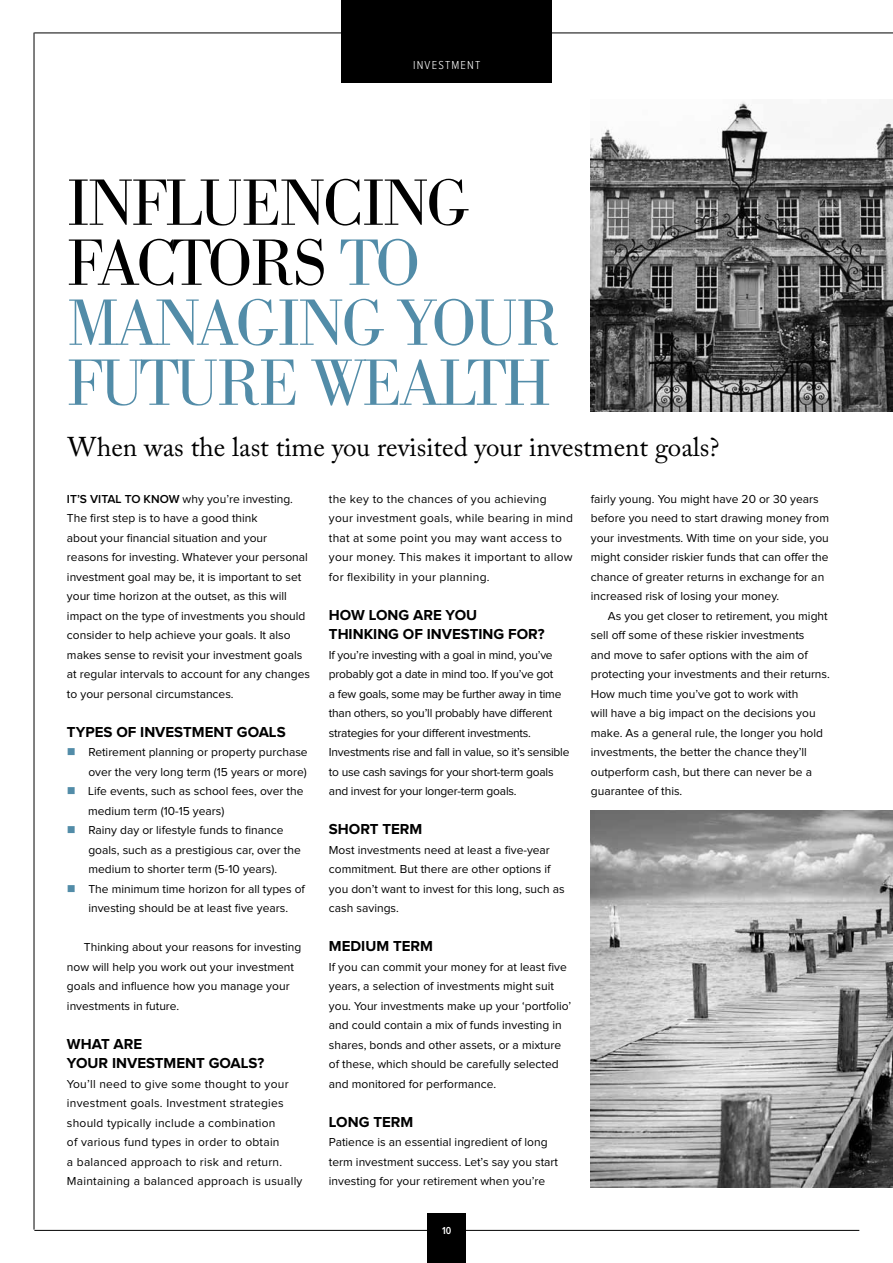
<style>
.page{position:relative;width:893px;height:1263px;background:#fff}
.page>*{position:absolute;margin:0;border:0;box-sizing:border-box;transform-origin:0 0}
.t1{font:300 64.2px/60px "Bodoni BE";letter-spacing:-.03em;color:#000}
.t2{font:300 64.2px/60px "Bodoni BE";letter-spacing:-.04em;color:#528ca8;text-align:right}
.t3{font:27px "Adobe Caslon Pro";color:#000}
.t4{font:700 15px/19.5px "Proxima Nova";color:#000}
.t5{font:12px/19.5px "Proxima Nova";color:#000}
.t6{font:12px/19.5px "Proxima Nova";letter-spacing:.02em;color:#000}
.t7{font:12px/19.5px "Proxima Nova";letter-spacing:-.02em;color:#000}
.t8{font:600 12px "Proxima Nova";color:#000}
.t9{font:300 12px "Proxima Nova Cond";letter-spacing:.1em;color:#fff}
.t10{font:600 10.5px "Proxima Nova Cond";color:#fff}
.s1{color:#528ca8}
</style>
<div class="page">
<img style="left:591px;top:810px;width:302px;height:377px">
<img style="left:591px;top:101px;width:302px;height:310px">
<hr style="left:34px;top:33px;width:859px;height:1px;background:#000">
<hr style="left:34px;top:1230px;width:825px;height:1px;background:#000">
<div style="left:427px;top:1213px;width:39px;height:50px;background:#000"></div>
<div style="left:341px;top:0;width:211px;height:82px;background:#000"></div>
<hr style="left:34px;top:33px;width:1px;height:1196px;background:#000">
<p class="t9" style="left:413px;top:59px;width:69px">INVESTMENT</p>
<h1 class="t1" style="left:67px;top:175px;width:404px">INFLUENCING<br>FACTORS <span class="s1">TO<br>MANA</span></h1>
<h1 class="t2" style="left:67px;top:295px;width:494px">GING YOUR<br>FUTURE WEALTH</h1>
<h2 class="t3" style="left:68px;top:431px;width:653px">When was the last time you revisited your investment goals?</h2>
<p class="t8" style="left:67px;top:493px;width:31px">IT’S VITAL</p>
<p class="t8" style="left:125px;top:493px;width:29px">TO KNOW</p>
<p class="t5" style="left:67px;top:489px;width:245px;text-indent:116px">why you’re investing.<br>The first step is to have a good think<br>about your financial situation and your reasons for investing. Whatever your personal investment goal may be, it is important to set your time horizon at the outset, as this will impact on the type of investments you should consider to help achieve your goals. It also makes sense to revisit your investment goals at regular intervals to account for any changes to your personal circumstances.</p>
<p class="t4" style="left:67px;top:722px;width:220px">TYPES OF INVESTMENT GOALS</p>
<p class="t5" style="left:67px;top:743px;width:242px;text-align:right"><span class="s1">■</span> Retirement planning or property purchase over the very long term (15 years or more)</p>
<p class="t5" style="left:88px;top:782px;width:217px;text-indent:-21px"><span class="s1">■</span> Life events, such as school fees, over the medium term (10-15 years)</p>
<p class="t5" style="left:88px;top:821px;width:214px;text-indent:-21px"><span class="s1">■</span> Rainy day or lifestyle funds to finance goals, such as a prestigious car, over the medium to shorter term (5-10 years).</p>
<p class="t5" style="left:67px;top:879px;width:239px;text-align:center"><span class="s1">■</span> The minimum time horizon for all types of investing should be at least five years.</p>
<p class="t5" style="left:67px;top:938px;width:236px;text-indent:17px">Thinking about your reasons for investing now will help you work out your investment goals and influence how you manage your investments in future.</p>
<p class="t4" style="left:67px;top:1034px;width:199px">WHAT ARE<br>YOUR INVESTMENT GOALS?</p>
<p class="t6" style="left:67px;top:1074px;width:237px">You’ll need to give some thought to your investment goals. Investment strategies should typically include a combination<br>of various fund types in order to obtain<br>a balanced approach to risk and return.<br>Maintaining a balanced approach is usually</p>
<p class="t6" style="left:329px;top:489px;width:245px">the key to the chances of you achieving your investment goals, while bearing in mind that at some point you may want access to your money. This makes it important to allow for flexibility in your planning.</p>
<p class="t4" style="left:329px;top:605px;width:217px">HOW LONG ARE YOU<br>THINKING OF INVESTING FOR?</p>
<p class="t7" style="left:329px;top:645px;width:242px">If you’re investing with a goal in mind, you’ve probably got a date in mind too. If you’ve got<br>a few goals, some may be further away in time than others, so you’ll probably have different strategies for your different investments.<br>Investments rise and fall in value, so it’s sensible to use cash savings for your short-term goals and invest for your longer-term goals.</p>
<p class="t4" style="left:329px;top:820px;width:93px">SHORT TERM</p>
<p class="t5" style="left:329px;top:840px;width:237px">M ost investments need at least a five-year commitment. But there are other options if you don’t want to invest for this long, such as cash savings.</p>
<p class="t4" style="left:329px;top:937px;width:104px">MEDIUM TERM</p>
<p class="t5" style="left:329px;top:957px;width:244px">If you can commit your money for at least five years, a selection of investments might suit you. Your investments make up your ‘portfolio’ and could contain a mix of funds investing in shares, bonds and other assets, or a mixture of these, which should be carefully selected and monitored for performance.</p>
<p class="t4" style="left:329px;top:1112px;width:84px">LONG TERM</p>
<p class="t5" style="left:329px;top:1133px;width:231px">Patience is an essential ingredient of long term investment success. Let’s say you start investing for your retirement when you’re</p>
<p class="t10" style="left:442px;top:1225px;width:11px">10</p>
<p class="t5" style="left:591px;top:489px;width:240px">fairly young. You might have 20 or 30 years before you need to start drawing money from your investments. With time on your side, you might consider riskier funds that can offer the chance of greater returns in exchange for an increased risk of losing your money.</p>
<p class="t5" style="left:591px;top:606px;width:241px;text-indent:17px">As you get closer to retirement, you might sell off some of these riskier investments<br>and move to safer options with the aim of protecting your investments and their returns.<br>H ow much time you’ve got to work with<br>will have a big impact on the decisions you make. As a general rule, the longer you hold investments, the better the chance they’ll outperform cash, but there can never be a guarantee of this.</p>
</div>
